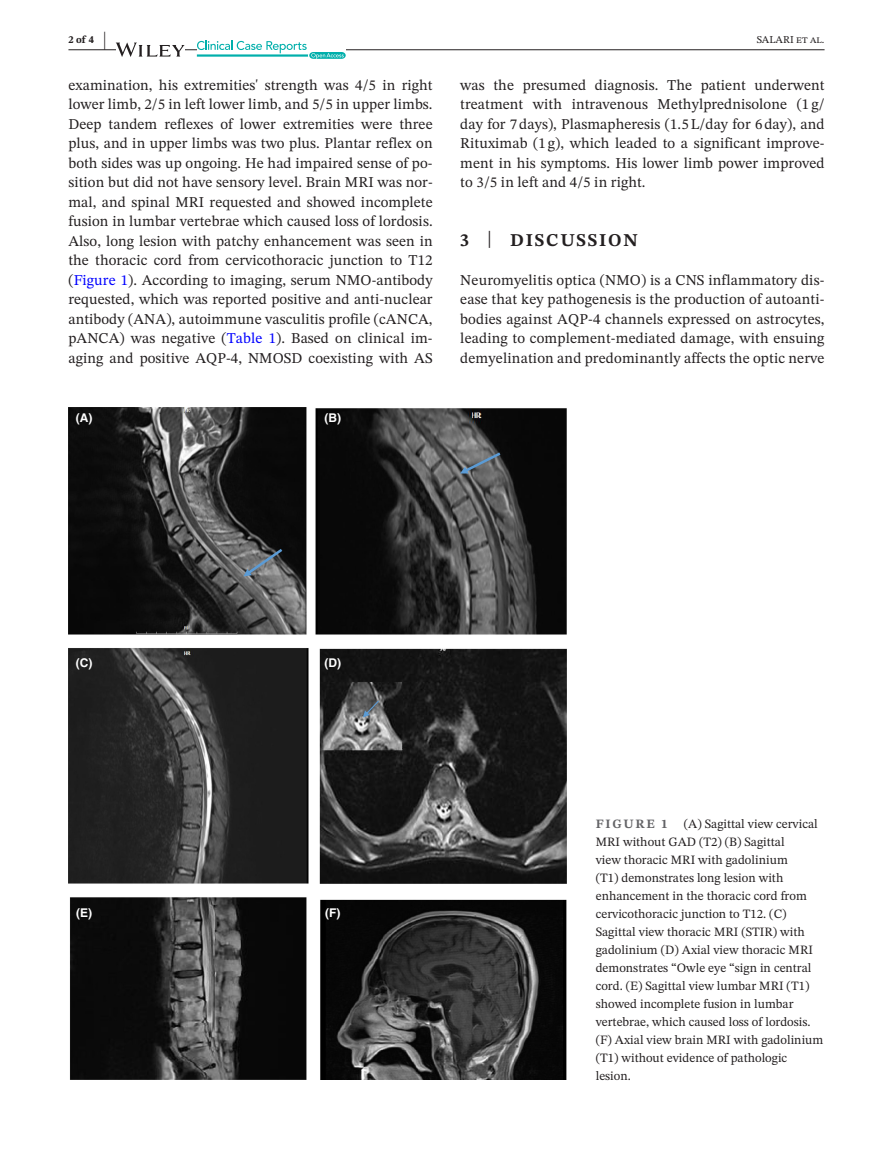
<style>
.page{position:relative;width:893px;height:1174px;background:#fff}
.page>*{position:absolute;margin:0;border:0;box-sizing:border-box;transform-origin:0 0}
.t1{font:700 18px "STIX Two Text";letter-spacing:.1em;color:#231f20}
.t2{font:15px/19.5px "STIX Two Text";letter-spacing:.005em;color:#231f20;text-align:justify}
.t3{font:12.75px/18px "STIX Two Text";color:#231f20}
.t4{font:700 12.75px "STIX Two Text";letter-spacing:.14em;color:#636366}
.t5{font:700 12px "Helvetica LT Std";color:#fff}
.t6{font:10.5px "STIX Two Text";color:#231f20}
.t7{font:700 10.5px "STIX Two Text";color:#231f20}
.s1{font-size:21px}
.s2{color:#00f}
.s3{font-weight:400;font-size:23.7px}
</style>
<div class="page">
<hr style="left:68px;top:49px;width:756px;height:1px;background:#231f20">
<svg style="left:116px;top:43px;width:69px;height:14px"></svg>
<svg style="left:197px;top:41px;width:149px;height:18px"></svg>
<img style="left:68px;top:407px;width:498px;height:673px">
<svg style="left:243px;top:549px;width:39px;height:27px"></svg>
<svg style="left:460px;top:452px;width:40px;height:21px"></svg>
<svg style="left:363px;top:700px;width:16px;height:17px"></svg>
<p class="t7" style="left:68px;top:32px;width:39px">2 of 4 <span class="s1">|</span></p>
<p class="t6" style="left:757px;top:32px;width:69px">SALARI et al.</p>
<p class="t2" style="left:68px;top:75px;width:366px">examination, his extremities' strength was 4/5 in right lower limb, 2/5 in left lower limb, and 5/5 in upper limbs.<br>Deep tandem reflexes of lower extremities were three plus, and in upper limbs was two plus. Plantar reflex on both sides was up ongoing. He had impaired sense of po&shy;sition but did not have sensory level. Brain MRI was nor&shy;mal, and spinal MRI requested and showed incomplete fusion in lumbar vertebrae which caused loss of lordosis.<br>Also, long lesion with patchy enhancement was seen in the thoracic cord from cervicothoracic junction to T12 (<span class="s2">Figure 1</span>). According to imaging, serum NMO-antibody requested, which was reported positive and anti-nuclear antibody (ANA), autoimmune vasculitis profile (cANCA, pANCA) was negative (<span class="s2">Table 1</span>). Based on clinical im&shy;aging and positive AQP-4, NMOSD coexisting with AS</p>
<p class="t2" style="left:460px;top:75px;width:366px">was the presumed diagnosis. The patient underwent treatment with intravenous Methylprednisolone (1 g/ day for 7 days), Plasmapheresis (1.5L/day for 6 day), and Rituximab (1 g), which leaded to a significant improve&shy;ment in his symptoms. His lower limb power improved to 3/5 in left and 4/5 in right.</p>
<p class="t1" style="left:460px;top:227px;width:179px">3 <span class="s3">|</span> DISCUSSION</p>
<p class="t2" style="left:460px;top:270px;width:366px">Neuromyelitis optica (NMO) is a CNS inflammatory dis&shy;ease that key pathogenesis is the production of autoanti&shy;bodies against AQP-4 channels expressed on astrocytes, leading to complement-mediated damage, with ensuing demyelination and predominantly affects the optic nerve</p>
<p class="t5" style="left:76px;top:410px;width:18px">(A)</p>
<p class="t5" style="left:324px;top:410px;width:18px">(B)</p>
<p class="t5" style="left:76px;top:655px;width:18px">(C)</p>
<p class="t5" style="left:324px;top:655px;width:18px">(D)</p>
<p class="t5" style="left:76px;top:905px;width:17px">(E)</p>
<p class="t5" style="left:325px;top:905px;width:17px">(F)</p>
<p class="t3" style="left:596px;top:814px;width:229px;text-indent:88px">(A) Sagittal view cervical MRI without GAD (T2) (B) Sagittal<br>view thoracic MRI with gadolinium<br>(T1) demonstrates long lesion with enhancement in the thoracic cord from cervicothoracic junction to T12. (C)<br>Sagittal view thoracic MRI (STIR) with gadolinium (D) Axial view thoracic MRI demonstrates “Owle eye “sign in central cord. (E) Sagittal view lumbar MRI (T1) showed incomplete fusion in lumbar vertebrae, which caused loss of lordosis. (F) Axial view brain MRI with gadolinium (T1) without evidence of pathologic lesion.</p>
<p class="t4" style="left:596px;top:814px;width:73px">FIGURE 1</p>
</div>
